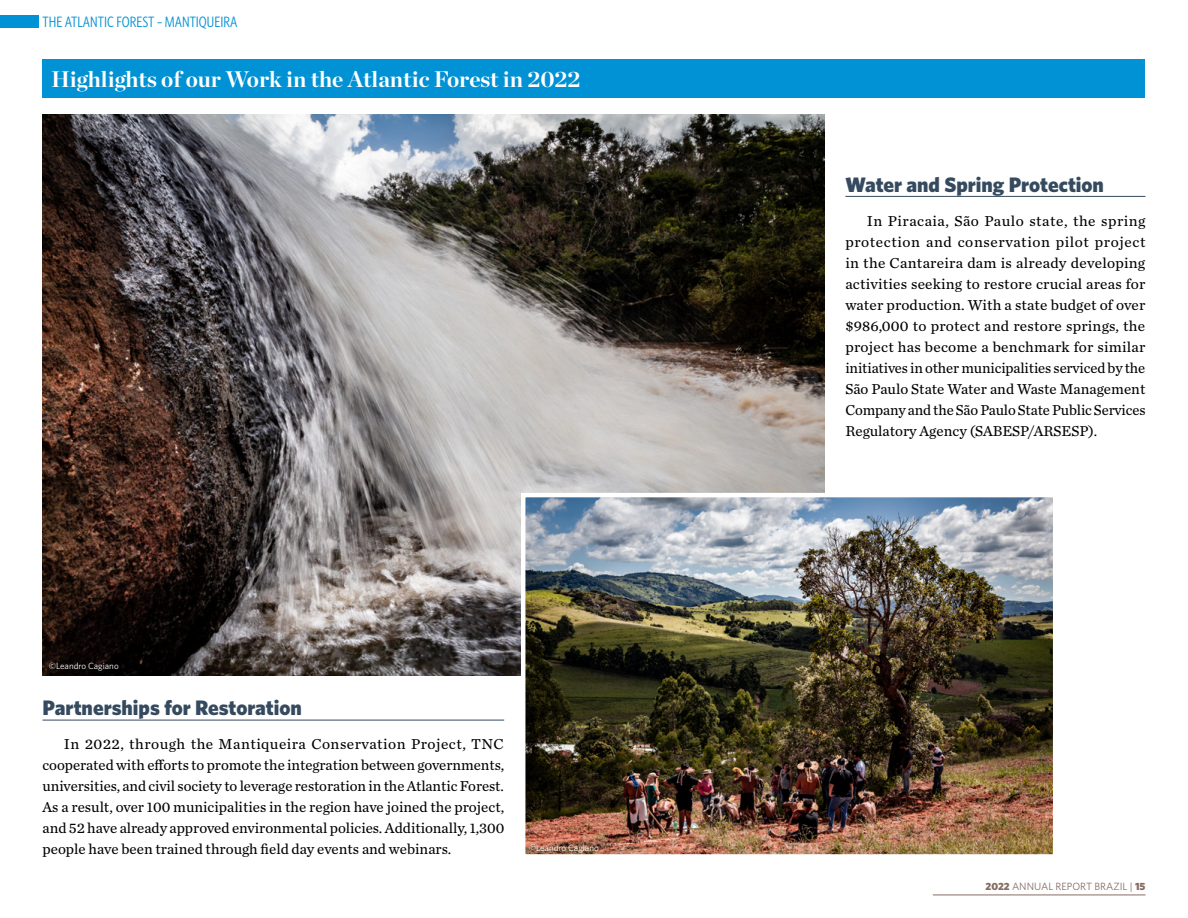
<style>
.page{position:relative;width:1188px;height:918px;background:#fff}
.page>*{position:absolute;margin:0;border:0;box-sizing:border-box;transform-origin:0 0}
.t1{font:700 22.5px "Chronicle Display";color:#fff}
.t2{font:900 21px "Whitney";color:#354a5e}
.t3{font:15px/21px "Chronicle Text G2";color:#000;text-align:justify}
.t4{font:15px "Whitney Condensed";color:#0092d4}
.t5{font:10.5px "Whitney";color:#866c64}
.t6{font:9px "Whitney";color:#fff}
.s1{font-weight:900}
</style>
<div class="page">
<div style="left:0;top:16px;width:38px;height:12px;background:#0092d4"></div>
<img style="left:43px;top:115px;width:781px;height:561px">
<img style="left:519px;top:491px;width:534px;height:364px">
<hr style="left:43px;top:720px;width:461px;height:1px;background:#354a5e">
<hr style="left:845px;top:196px;width:300px;height:1px;background:#354a5e">
<div style="left:43px;top:59px;width:1102px;height:38px;background:#0092d4"></div>
<hr style="left:933px;top:895px;width:212px;height:1px;background:#866c64">
<p class="t4" style="left:43px;top:13px;width:196px">THE ATLANTIC FOREST – MANTIQUEIRA</p>
<h1 class="t1" style="left:51px;top:61px;width:531px">Highlights of our Work in the Atlantic Forest in 2022</h1>
<p class="t6" style="left:49px;top:660px;width:71px">©Leandro Cagiano</p>
<h2 class="t2" style="left:43px;top:694px;width:261px">Partnerships for Restoration</h2>
<p class="t3" style="left:43px;top:733px;width:463px;text-indent:21px">In 2022, through the Mantiqueira Conservation Project, TNC cooperated with efforts to promote the integration between governments, universities, and civil society to leverage restoration in the Atlantic Forest.<br>As a result, over 100 municipalities in the region have joined the project, and 52 have already approved environmental policies. Additionally, 1,300 people have been trained through field day events and webinars.</p>
<p class="t6" style="left:529px;top:842px;width:71px">©Leandro Cagiano</p>
<h2 class="t2" style="left:845px;top:170px;width:260px">Water and Spring Protection</h2>
<p class="t3" style="left:845px;top:209px;width:302px;text-indent:21px">In Piracaia, São Paulo state, the spring protection and conservation pilot project in the Cantareira dam is already developing activities seeking to restore crucial areas for water production. With a state budget of over $986,000 to protect and restore springs, the project has become a benchmark for similar initiatives in other municipalities serviced by the São Paulo State Water and Waste Management Company and the São Paulo State Public Services Regulatory Agency (SABESP/ARSESP).</p>
<p class="t5" style="left:985px;top:880px;width:162px"><span class="s1">2022</span> ANNUAL REPORT BRAZIL | <span class="s1">15</span></p>
</div>
